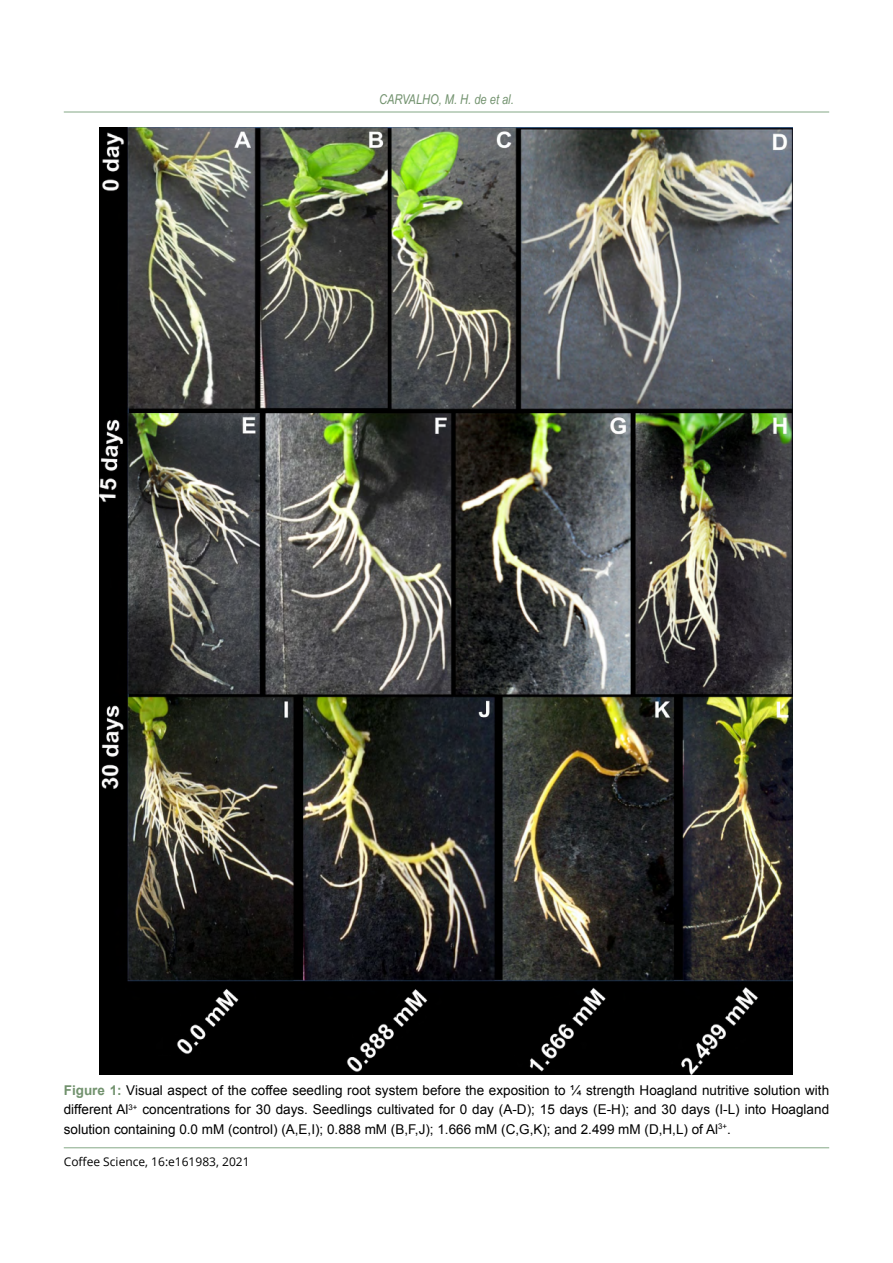
<style>
.page{position:relative;width:893px;height:1263px;background:#fff}
.page>*{position:absolute;margin:0;border:0;box-sizing:border-box;transform-origin:0 0}
.t1{font:13.5px/19.5px "Arial";color:#000;text-align:justify}
.t2{font:italic 13.5px "Arial Narrow";color:#72926e}
.t3{font:12px "Open Sans";color:#000}
.s1{font-weight:700;color:#72926e}
</style>
<div class="page">
<hr style="left:64px;top:1147px;width:765px;height:1px;background:#84a886">
<hr style="left:64px;top:112px;width:765px;height:1px;background:#84a886">
<img style="left:99px;top:128px;width:694px;height:947px">
<p class="t2" style="left:379px;top:90px;width:136px">CARVALHO, M. H. de et al.</p>
<p class="t1" style="left:64px;top:1080px;width:767px"><span class="s1">Figure 1:</span> Visual aspect of the coffee seedling root system before the exposition to ¼ strength Hoagland nutritive solution with different Al<sup>3+</sup> concentrations for 30 days. Seedlings cultivated for 0 day (A-D); 15 days (E-H); and 30 days (I-L) into Hoagland solution containing 0.0 mM (control) (A,E,I); 0.888 mM (B,F,J); 1.666 mM (C,G,K); and 2.499 mM (D,H,L) of Al<sup>3+</sup>.</p>
<p class="t3" style="left:64px;top:1153px;width:187px">Coffee Science, 16:e161983, 2021</p>
</div>
